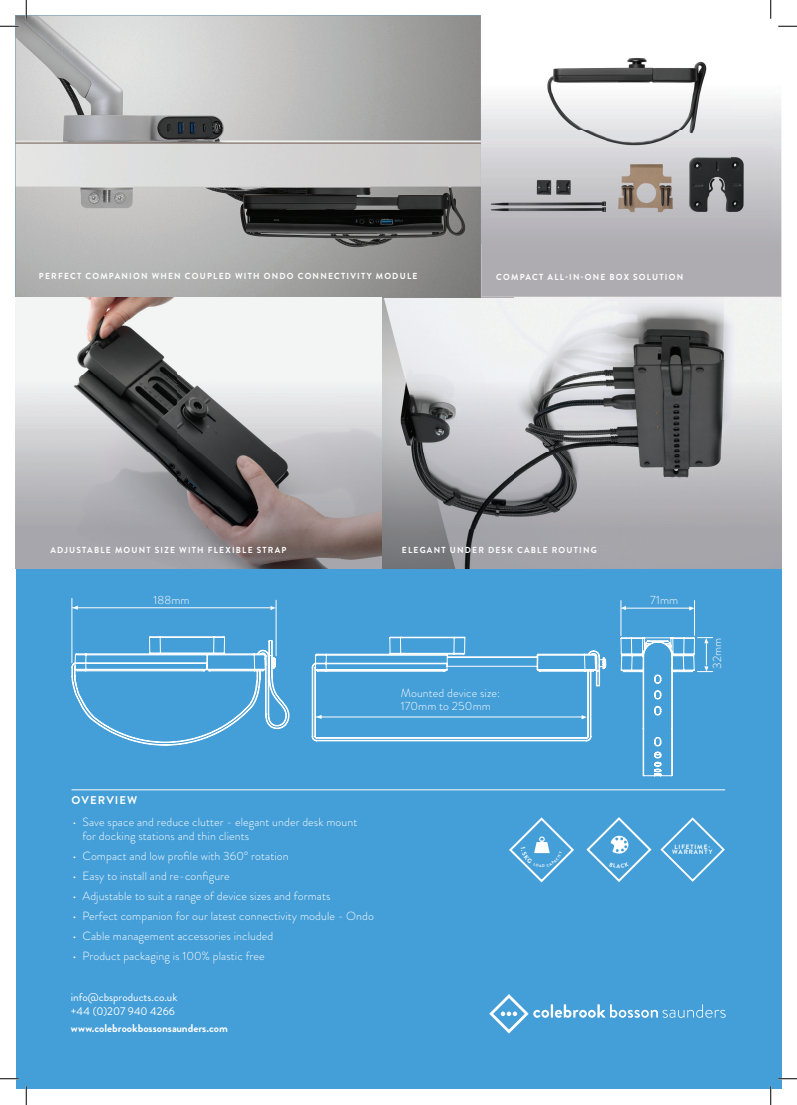
<style>
.page{position:relative;width:797px;height:1105px;background:#fff}
.page>*{position:absolute;margin:0;border:0;box-sizing:border-box;transform-origin:0 0}
.t1{font:300 11.88px/13.8px "Brandon Grotesque";letter-spacing:.01em;color:#fff}
.t2{font:11.25px/13.8px "Brandon Grotesque";color:#fff}
.t3{font:700 11.25px "Brandon Grotesque";color:#fff}
.t4{font:700 11.25px "Brandon Grotesque";letter-spacing:.095em;color:#fff}
.t5{font:700 8.75px "Brandon Grotesque";letter-spacing:.145em;color:#fff;scale:.96 1}
.t6{font:700 6.25px/5.6px "Brandon Grotesque";letter-spacing:.145em;color:#fff;text-align:center}
</style>
<div class="page">
<div style="left:16px;top:350px;width:765px;height:739px;background:#449ed7"></div>
<svg style="left:489px;top:994px;width:236px;height:39px"></svg>
<hr style="left:71px;top:789px;width:654px;height:1px;background:#fff">
<svg style="left:660px;top:817px;width:65px;height:65px"></svg>
<hr style="left:276px;top:600px;width:1px;height:56px;background:#fff">
<hr style="left:71px;top:598px;width:1px;height:65px;background:#fff">
<hr style="left:72px;top:607px;width:198px;height:1px;background:#fff">
<svg style="left:270px;top:606px;width:6px;height:4px"></svg>
<svg style="left:73px;top:605px;width:5px;height:5px"></svg>
<img style="left:16px;top:16px;width:465px;height:282px">
<hr style="left:694px;top:600px;width:1px;height:35px;background:#fff">
<hr style="left:620px;top:600px;width:1px;height:36px;background:#fff">
<hr style="left:622px;top:608px;width:69px;height:1px;background:#fff">
<svg style="left:689px;top:606px;width:5px;height:5px"></svg>
<svg style="left:620px;top:606px;width:6px;height:4px"></svg>
<svg style="left:620px;top:637px;width:92px;height:140px"></svg>
<svg style="left:481px;top:16px;width:300px;height:281px;background:#b7b6b9"></svg>
<img style="left:481px;top:19px;width:291px;height:225px">
<img style="left:16px;top:298px;width:765px;height:270px">
<svg style="left:71px;top:636px;width:219px;height:110px"></svg>
<svg style="left:311px;top:636px;width:295px;height:106px"></svg>
<img style="left:16px;top:298px;width:365px;height:1px">
<img style="left:381px;top:298px;width:1px;height:270px">
<svg style="left:0;top:25px;width:19px;height:2px"></svg>
<svg style="left:778px;top:25px;width:19px;height:2px"></svg>
<svg style="left:0;top:1078px;width:19px;height:1px"></svg>
<svg style="left:778px;top:1078px;width:19px;height:1px"></svg>
<svg style="left:25px;top:0;width:2px;height:19px"></svg>
<svg style="left:25px;top:1086px;width:2px;height:19px"></svg>
<svg style="left:770px;top:0;width:1px;height:19px"></svg>
<svg style="left:770px;top:1086px;width:1px;height:19px"></svg>
<svg style="left:509px;top:817px;width:65px;height:66px"></svg>
<svg style="left:586px;top:817px;width:66px;height:65px"></svg>
<p class="t5" style="left:39px;top:270px;width:396px">PERFECT COMPANION WHEN COUPLED WITH ONDO CONNECTIVITY MODULE</p>
<p class="t5" style="left:496px;top:271px;width:196px">COMPACT ALL-IN-ONE BOX SOLUTION</p>
<p class="t5" style="left:50px;top:544px;width:247px">ADJUSTABLE MOUNT SIZE WITH FLEXIBLE STRAP</p>
<p class="t5" style="left:402px;top:544px;width:204px">ELEGANT UNDER DESK CABLE ROUTING</p>
<p class="t1" style="left:153px;top:593px;width:38px">188mm</p>
<p class="t1" style="left:401px;top:687px;width:101px;line-height:12.5px">Mounted device size:<br>170mm to 250mm</p>
<p class="t4" style="left:72px;top:793px;width:67px">OVERVIEW</p>
<p class="t1" style="left:82px;top:815px;width:276px;text-indent:-10px">• Save space and reduce clutter - elegant under desk mount for docking stations and thin clients</p>
<p class="t1" style="left:73px;top:849px;width:218px">• Compact and low profile with 360° rotation</p>
<p class="t1" style="left:73px;top:869px;width:159px">• Easy to install and re-configure</p>
<p class="t1" style="left:73px;top:889px;width:259px">• Adjustable to suit a range of device sizes and formats</p>
<p class="t1" style="left:73px;top:909px;width:303px">• Perfect companion for our latest connectivity module - Ondo</p>
<p class="t1" style="left:73px;top:929px;width:202px">• Cable management accessories included</p>
<p class="t1" style="left:73px;top:949px;width:194px">• Product packaging is 100% plastic free</p>
<p class="t2" style="left:71px;top:990px;width:108px">info@cbsproducts.co.uk +44 (0)207 940 4266</p>
<p class="t3" style="left:71px;top:1021px;width:159px">www.colebrookbossonsaunders.com</p>
<p class="t1" style="left:650px;top:593px;width:29px">71mm</p>
<p class="t1" style="left:710px;top:669px;width:33px;rotate:-90deg">32mm</p>
<p class="t6" style="left:672px;top:844px;width:42px">LIFETIME-<br>WARRANTY</p>
</div>
